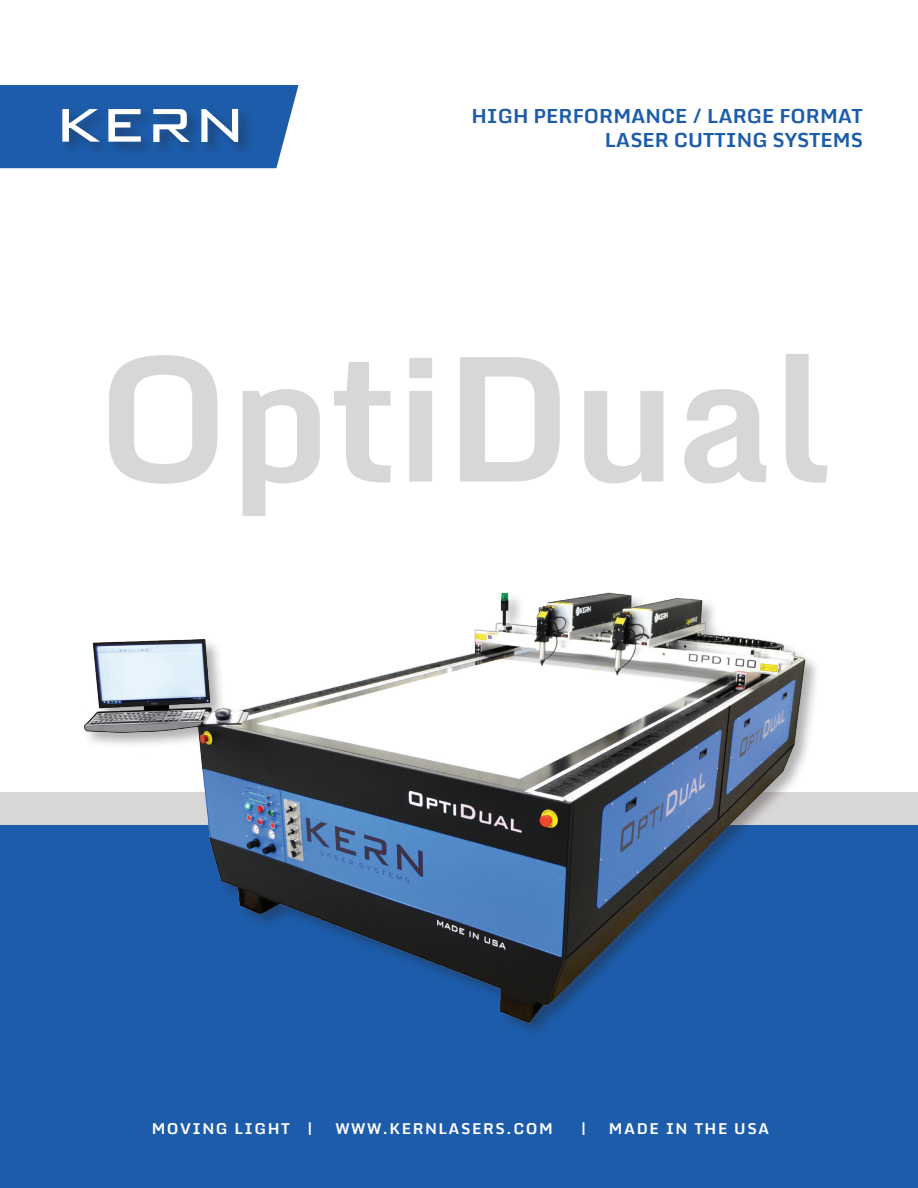
<style>
.page{position:relative;width:918px;height:1188px;background:#fff}
.page>*{position:absolute;margin:0;border:0;box-sizing:border-box;transform-origin:0 0}
.t1{font:700 172.5px "Monda";letter-spacing:-.01em;color:#d9d7d5}
.t2{font:700 19.5px/24px "Monda";color:#1c5cab;text-align:right}
.t3{font:700 15px "Monda";letter-spacing:.1em;color:#fff}
</style>
<div class="page">
<div style="left:0;top:792px;width:918px;height:44px;background:#d9d7d5"></div>
<svg style="left:0;top:85px;width:299px;height:83px;background:#396fb2"></svg>
<div style="left:0;top:825px;width:918px;height:363px;background:#1c5cab"></div>
<div style="left:82px;top:591px;width:739px;height:448px;background:#231f20;opacity:.35"></div>
<img style="left:82px;top:591px;width:731px;height:437px">
<p class="t2" style="left:471px;top:103px;width:393px">HIGH PERFORMANCE / LARGE FORMAT<br>LASER CUTTING SYSTEMS</p>
<h1 class="t1" style="left:96px;top:274px;width:738px">OptiDual</h1>
<p class="t3" style="left:152px;top:1116px;width:163px">MOVING LIGHT |</p>
<p class="t3" style="left:335px;top:1116px;width:219px">WWW.KERNLASERS.COM</p>
<p class="t3" style="left:581px;top:1116px;width:7px">|</p>
<p class="t3" style="left:609px;top:1116px;width:162px">MADE IN THE USA</p>
</div>
